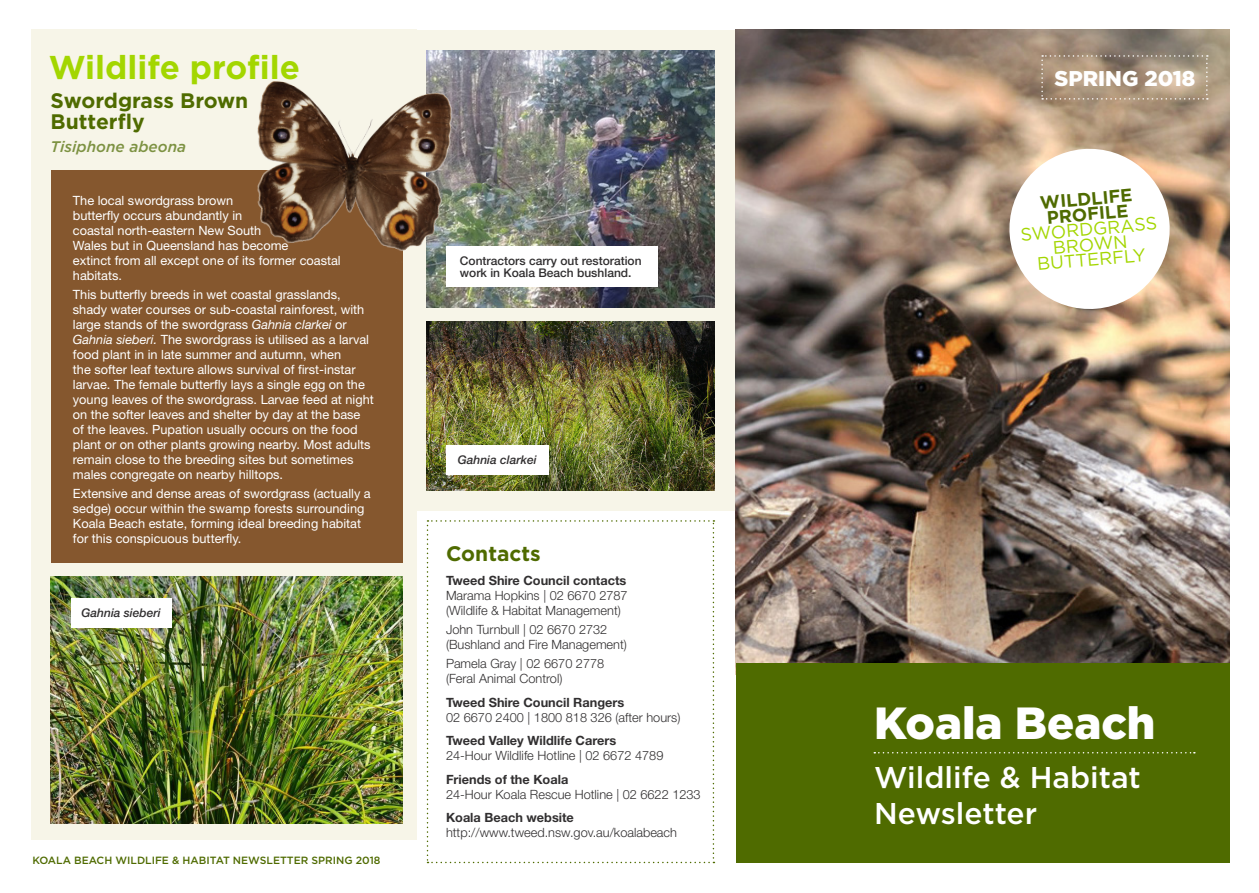
<style>
.page{position:relative;width:1259px;height:893px;background:#fff}
.page>*{position:absolute;margin:0;border:0;box-sizing:border-box;transform-origin:0 0}
.body_subhead{font:900 45px "Gotham HTF";color:#fff}
.Bodycopy{font:700 33px "Gotham HTF";color:#a3d600}
.body_subhead-2{font:500 30px/36px "Gotham HTF";color:#fff}
.Bodycopy-2{font:900 21.3px "Gotham HTF";color:#fff}
.subhead{font:700 21px/21px "Gotham HTF";color:#4f6b00}
.Bodycopy-3{font:18px/15.3px "Gotham HTF";color:#a3d600;text-align:center}
.subhead-2{font:italic 500 15.3px "Gotham HTF";color:#7d9242}
.Bodycopy-4{font:12.75px/15px "Helvetica Neue LT Std";color:#fff}
.Bodycopy-5{font:300 12.75px/15px "Helvetica Neue LT Std";color:#312f30}
.Bodycopy-6{font:700 12.75px "Helvetica Neue LT Std";color:#312f30}
.Bodycopy-7{font:500 12px/11.1px "Helvetica Neue LT Std";color:#312f30}
.Bodycopy-8{font:italic 500 12px "Helvetica Neue LT Std";color:#312f30}
.Bodycopy-9{font:500 10.5px "Gotham HTF";color:#4f6b00}
.s1{font-style:italic}
.s2{font-weight:700}
.s3{font-weight:700;color:#4f6b00}
</style>
<div class="page">
<div style="left:350px;top:30px;width:434px;height:480px;background:#f7f5e8"></div>
<div style="left:31px;top:30px;width:386px;height:810px;background:#f7f5e8"></div>
<svg style="left:427px;top:520px;width:287px;height:343px"></svg>
<img style="left:736px;top:30px;width:493px;height:633px">
<svg style="left:1041px;top:55px;width:166px;height:45px;background:#ac9780"></svg>
<svg style="left:1006px;top:145px;width:167px;height:168px"></svg>
<div style="left:736px;top:663px;width:493px;height:200px;background:#4f6b00"></div>
<svg style="left:874px;top:752px;width:321px;height:1px"></svg>
<div style="left:51px;top:170px;width:351px;height:393px;background:#85572e"></div>
<img style="left:51px;top:577px;width:351px;height:246px">
<div style="left:71px;top:598px;width:101px;height:30px;background:#fff"></div>
<img style="left:427px;top:51px;width:287px;height:257px">
<div style="left:447px;top:246px;width:211px;height:40px;background:#fff"></div>
<img style="left:257px;top:66px;width:207px;height:201px">
<img style="left:427px;top:322px;width:287px;height:169px">
<div style="left:446px;top:445px;width:102px;height:29px;background:#fff"></div>
<p class="Bodycopy" style="left:49px;top:48px;width:253px">Wildlife profile</p>
<p class="subhead" style="left:51px;top:90px;width:199px">Swordgrass Brown<br>Butterfly</p>
<p class="subhead-2" style="left:51px;top:138px;width:137px">Tisiphone abeona</p>
<p class="Bodycopy-4" style="left:73px;top:192px;width:269px">The local swordgrass brown<br>butterfly occurs abundantly in<br>coastal north-eastern New South<br>Wales but in Queensland has become<br>extinct from all except one of its former coastal habitats.</p>
<p class="Bodycopy-4" style="left:73px;top:287px;width:302px">This butterfly breeds in wet coastal grasslands, shady water courses or sub-coastal rainforest, with large stands of the swordgrass <span class="s1">Gahnia clarkei</span> or <span class="s1">Gahnia sieberi.</span> The swordgrass is utilised as a larval food plant in in late summer and autumn, when<br>the softer leaf texture allows survival of first-instar larvae. The female butterfly lays a single egg on the young leaves of the swordgrass. Larvae feed at night on the softer leaves and shelter by day at the base of the leaves. Pupation usually occurs on the food plant or on other plants growing nearby. Most adults remain close to the breeding sites but sometimes males congregate on nearby hilltops.</p>
<p class="Bodycopy-4" style="left:73px;top:486px;width:299px">Extensive and dense areas of swordgrass (actually a sedge) occur within the swamp forests surrounding Koala Beach estate, forming ideal breeding habitat for this conspicuous butterfly.</p>
<p class="Bodycopy-8" style="left:81px;top:606px;width:81px">Gahnia sieberi</p>
<p class="Bodycopy-9" style="left:32px;top:854px;width:350px">KOALA BEACH WILDLIFE &amp; HABITAT NEWSLETTER SPRING 2018</p>
<p class="Bodycopy-7" style="left:460px;top:255px;width:183px">Contractors carry out restoration work in Koala Beach bushland.</p>
<p class="Bodycopy-8" style="left:458px;top:452px;width:80px">Gahnia clarkei</p>
<p class="subhead" style="left:446px;top:543px;width:96px">Contacts</p>
<p class="Bodycopy-6" style="left:446px;top:572px;width:182px">Tweed Shire Council contacts</p>
<p class="Bodycopy-5" style="left:446px;top:588px;width:183px">Marama Hopkins | 02 6670 2787 (Wildlife &amp; Habitat Management)</p>
<p class="Bodycopy-5" style="left:446px;top:622px;width:182px">John Turnbull | 02 6670 2732 (Bushland and Fire Management)</p>
<p class="Bodycopy-5" style="left:446px;top:656px;width:160px">Pamela Gray | 02 6670 2778 (Feral Animal Control)</p>
<p class="Bodycopy-5" style="left:446px;top:695px;width:236px"><span class="s2">Tweed Shire Council Rangers<br></span>02 6670 2400 | 1800 818 326 (after hours)</p>
<p class="Bodycopy-5" style="left:446px;top:733px;width:219px"><span class="s2">Tweed Valley Wildlife Carers<br></span>24-Hour Wildlife Hotline | 02 6672 4789</p>
<p class="Bodycopy-5" style="left:446px;top:772px;width:256px"><span class="s2">Friends of the Koala<br></span>24-Hour Koala Rescue Hotline | 02 6622 1233</p>
<p class="Bodycopy-5" style="left:446px;top:810px;width:232px"><span class="s2">Koala Beach website </span>http://www.tweed.nsw.gov.au/koalabeach</p>
<p class="Bodycopy-2" style="left:1054px;top:66px;width:142px">SPRING 2018</p>
<p class="Bodycopy-3" style="left:1017px;top:197px;width:138px;rotate:-5deg"><span class="s3">WILDLIFE<br>PROFILE<br></span>SWORDGRASS<br>BROWN<br>BUTTERFLY</p>
<p class="body_subhead" style="left:874px;top:697px;width:283px">Koala Beach</p>
<p class="body_subhead-2" style="left:874px;top:759px;width:268px">Wildlife &amp; Habitat<br>Newsletter</p>
</div>
